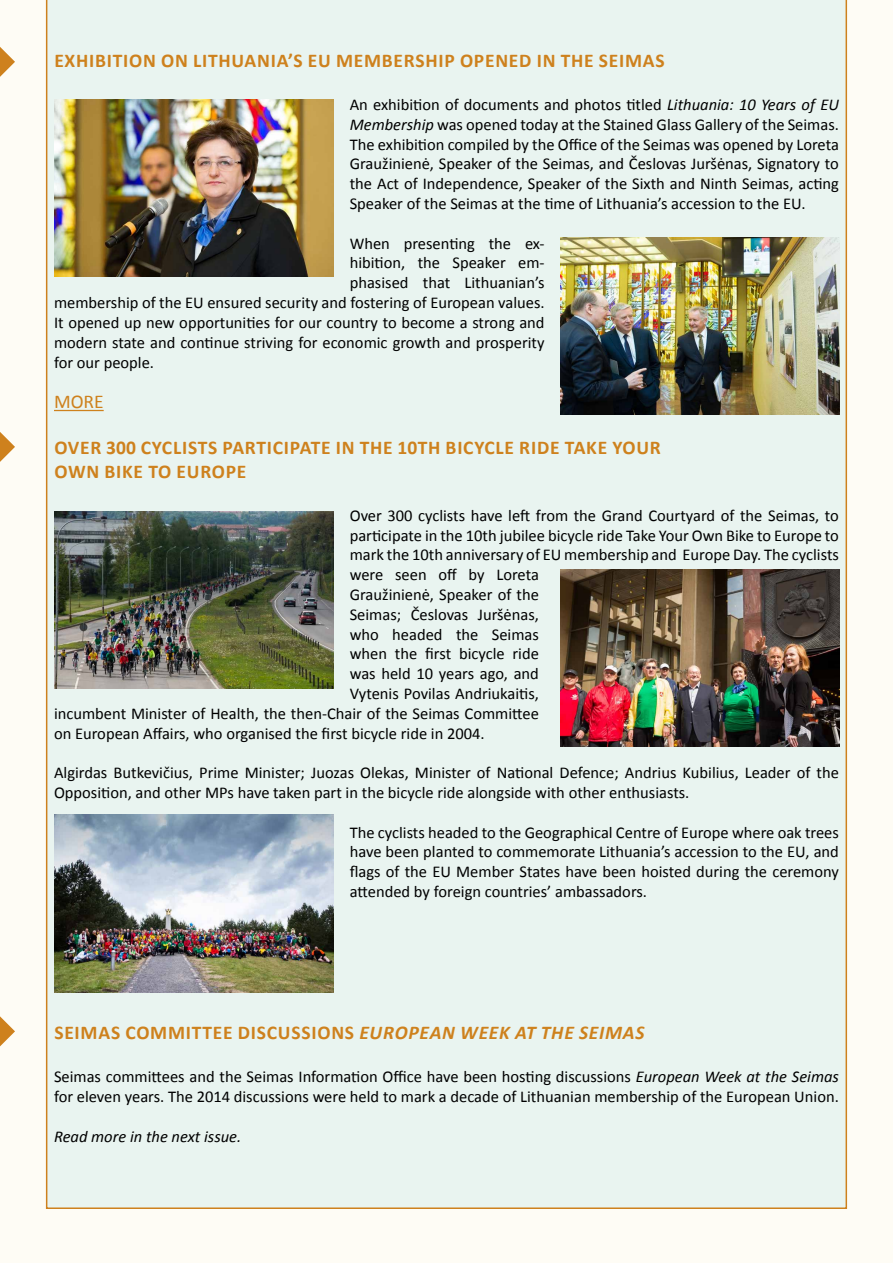
<style>
.page{position:relative;width:893px;height:1263px;background:#fefcf5}
.page>*{position:absolute;margin:0;border:0;box-sizing:border-box;transform-origin:0 0}
.t1{font:700 19.5px/23.4px "Calibri";letter-spacing:.04em;color:#ce811d}
.t2{font:italic 700 19.5px "Calibri";letter-spacing:.04em;color:#ce811d}
.t3{font:19.5px "Calibri";color:#ce811d}
.t4{font:16.5px/19.8px "Calibri";color:#000;text-align:justify}
.t5{font:italic 16.5px "Calibri";color:#000}
.s1{font-style:italic}
</style>
<div class="page">
<div style="left:46px;top:0;width:801px;height:1209px;background:#e9f4f0"></div>
<hr style="left:54px;top:410px;width:50px;height:1px;background:#ce811d">
<img style="left:54px;top:99px;width:279px;height:177px">
<img style="left:561px;top:237px;width:279px;height:178px">
<svg style="left:0;top:1016px;width:15px;height:30px"></svg>
<img style="left:54px;top:511px;width:279px;height:177px">
<img style="left:561px;top:570px;width:279px;height:177px">
<img style="left:54px;top:815px;width:279px;height:177px">
<svg style="left:0;top:432px;width:15px;height:30px"></svg>
<svg style="left:0;top:47px;width:15px;height:30px"></svg>
<p class="t1" style="left:54px;top:49px;width:33px">EXHIBITION</p>
<p class="t1" style="left:161px;top:49px;width:53px">ON LITHUANIA</p>
<p class="t1" style="left:288px;top:49px;width:78px">’S EU MEMBERSHIP</p>
<p class="t1" style="left:460px;top:49px;width:13px">OPENE</p>
<p class="t1" style="left:519px;top:49px;width:54px">D IN THE</p>
<p class="t1" style="left:599px;top:49px;width:22px">SEIMAS</p>
<p class="t4" style="left:350px;top:95px;width:491px">An exhibition of documents and photos titled <span class="s1">Lithuania: 10 Years of EU Membership</span> was opened today at the Stained Glass Gallery of the Seimas.<br>The exhibition compiled by the Office of the Seimas was opened by Loreta Graužinienė, Speaker of the Seimas, and Česlovas Juršėnas, Signatory to the Act of Independence, Speaker of the Sixth and Ninth Seimas, acting Speaker of the Seimas at the time of Lithuania’s accession to the EU.</p>
<p class="t4" style="left:350px;top:233px;width:196px">When presenting the ex-</p>
<p class="t4" style="left:350px;top:253px;width:196px">hibition, the Speaker em-</p>
<p class="t4" style="left:350px;top:273px;width:196px">phasised that Lithuanian’s</p>
<p class="t4" style="left:54px;top:293px;width:492px">membership of the EU ensured security and fostering of European values.</p>
<p class="t4" style="left:54px;top:313px;width:492px">It opened up new opportunities for our country to become a strong and</p>
<p class="t4" style="left:54px;top:332px;width:492px">modern state and continue striving for economic growth and prosperity</p>
<p class="t4" style="left:54px;top:352px;width:102px">for our people.</p>
<p class="t3" style="left:54px;top:389px;width:13px">MORE</p>
<p class="t1" style="left:54px;top:436px;width:608px">OVER 300 CYCLISTS PARTICIPATE IN THE 10TH BICYCLE RIDE TAKE YOUR<br>OWN BIKE TO EUROPE</p>
<p class="t4" style="left:350px;top:505px;width:491px">Over 300 cyclists have left from the Grand Courtyard of the Seimas, to</p>
<p class="t4" style="left:350px;top:525px;width:491px">participate in the 10th jubilee bicycle ride Take Your Own Bike to Europe to</p>
<p class="t4" style="left:350px;top:545px;width:491px">mark the 10th anniversary of EU membership and Europe Day. The cyclists</p>
<p class="t4" style="left:350px;top:565px;width:191px">were seen off by Loreta</p>
<p class="t4" style="left:350px;top:585px;width:191px">Graužinienė, Speaker of the</p>
<p class="t4" style="left:350px;top:604px;width:191px">Seimas; Česlovas Juršėnas,</p>
<p class="t4" style="left:350px;top:624px;width:191px">who headed the Seimas</p>
<p class="t4" style="left:350px;top:644px;width:191px">when the first bicycle ride</p>
<p class="t4" style="left:350px;top:664px;width:191px">was held 10 years ago, and</p>
<p class="t4" style="left:350px;top:684px;width:191px">Vytenis Povilas Andriukaitis,</p>
<p class="t4" style="left:54px;top:703px;width:486px">incumbent Minister of Health, the then-Chair of the Seimas Committee</p>
<p class="t4" style="left:54px;top:723px;width:432px">on European Affairs, who organised the first bicycle ride in 2004.</p>
<p class="t4" style="left:54px;top:763px;width:786px">Algirdas Butkevičius, Prime Minister; Juozas Olekas, Minister of National Defence; Andrius Kubilius, Leader of the<br>Opposition, and other MPs have taken part in the bicycle ride alongside with other enthusiasts.</p>
<p class="t4" style="left:350px;top:822px;width:491px">The cyclists headed to the Geographical Centre of Europe where oak trees have been planted to commemorate Lithuania’s accession to the EU, and flags of the EU Member States have been hoisted during the ceremony attended by foreign countries’ ambassadors.</p>
<p class="t1" style="left:54px;top:1021px;width:22px">SEIMAS</p>
<p class="t1" style="left:125px;top:1021px;width:13px">COMMITTEE</p>
<p class="t1" style="left:238px;top:1021px;width:25px">DISCUSSIONS</p>
<p class="t2" style="left:359px;top:1020px;width:287px">EUROPEAN WEEK AT THE SEIMAS</p>
<p class="t4" style="left:54px;top:1067px;width:786px">Seimas committees and the Seimas Information Office have been hosting discussions <span class="s1">European Week at the Seimas </span>for eleven years. The 2014 discussions were held to mark a decade of Lithuanian membership of the European Union.</p>
<p class="t5" style="left:54px;top:1125px;width:189px">Read more in the next issue.</p>
</div>
